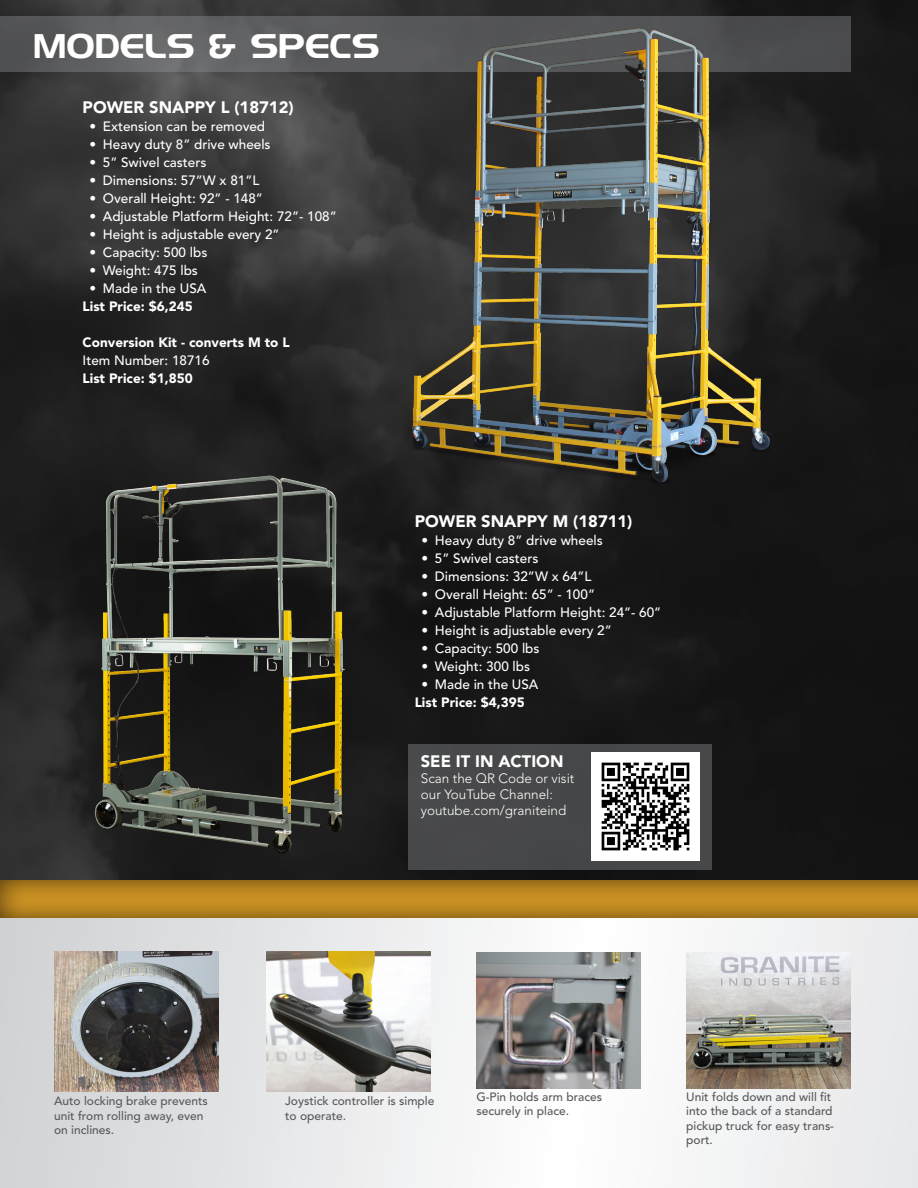
<style>
.page{position:relative;width:918px;height:1188px;background:#fff}
.page>*{position:absolute;margin:0;border:0;box-sizing:border-box;transform-origin:0 0}
.t1{font:34.05px "Denmark";color:#fff}
.t2{font:900 16.5px "Avenir LT Std";color:#fff}
.t3{font:500 13.5px "Avenir LT Std";color:#fff}
.t4{font:900 13.5px "Avenir LT Std";color:#fff}
.t5{font:300 13.5px/16.2px "Avenir LT Std";color:#fff}
.t6{font:500 12px/14.4px "Avenir LT Std";color:#58595b}
.t7{font:500 12px/14.4px "Avenir LT Std";color:#57585a}
</style>
<div class="page">
<img style="left:0;top:0;width:918px;height:880px">
<svg style="left:0;top:920px;width:918px;height:268px"></svg>
<div style="left:0;top:880px;width:918px;height:40px;background:#231f20;opacity:.75"></div>
<img style="left:267px;top:952px;width:164px;height:139px">
<img style="left:54px;top:952px;width:164px;height:139px">
<img style="left:476px;top:952px;width:165px;height:136px">
<img style="left:51px;top:456px;width:331px;height:412px">
<img style="left:686px;top:952px;width:164px;height:136px">
<svg style="left:0;top:16px;width:850px;height:56px;background:#5b5c5d"></svg>
<img style="left:378px;top:0;width:411px;height:525px">
<div style="left:408px;top:744px;width:304px;height:125px;background:#48484a"></div>
<img style="left:592px;top:753px;width:108px;height:108px">
<p class="t1" style="left:33px;top:25px;width:348px">MODELS &amp; SPECS</p>
<p class="t2" style="left:83px;top:97px;width:213px">POWER SNAPPY L (18712)</p>
<p class="t3" style="left:89px;top:118px;width:177px">• Extension can be removed</p>
<p class="t3" style="left:89px;top:136px;width:183px">• Heavy duty 8” drive wheels</p>
<p class="t3" style="left:89px;top:154px;width:119px">• 5” Swivel casters</p>
<p class="t3" style="left:89px;top:172px;width:172px">• Dimensions: 57”W x 81”L</p>
<p class="t3" style="left:89px;top:190px;width:175px">• Overall Height: 92” - 148”</p>
<p class="t3" style="left:89px;top:208px;width:249px">• Adjustable Platform Height: 72”- 108”</p>
<p class="t3" style="left:89px;top:226px;width:192px">• Height is adjustable every 2”</p>
<p class="t3" style="left:89px;top:244px;width:120px">• Capacity: 500 lbs</p>
<p class="t3" style="left:89px;top:262px;width:110px">• Weight: 475 lbs</p>
<p class="t3" style="left:89px;top:280px;width:119px">• Made in the USA</p>
<p class="t4" style="left:83px;top:298px;width:112px">List Price: $6,245</p>
<p class="t4" style="left:83px;top:334px;width:209px">Conversion Kit - converts M to L</p>
<p class="t3" style="left:83px;top:352px;width:129px">Item Number: 18716</p>
<p class="t4" style="left:83px;top:370px;width:112px">List Price: $1,850</p>
<p class="t2" style="left:415px;top:511px;width:219px">POWER SNAPPY M (18711)</p>
<p class="t3" style="left:421px;top:533px;width:183px">• Heavy duty 8” drive wheels</p>
<p class="t3" style="left:421px;top:551px;width:119px">• 5” Swivel casters</p>
<p class="t3" style="left:421px;top:569px;width:172px">• Dimensions: 32”W x 64”L</p>
<p class="t3" style="left:421px;top:587px;width:175px">• Overall Height: 65” - 100”</p>
<p class="t3" style="left:421px;top:605px;width:241px">• Adjustable Platform Height: 24”- 60”</p>
<p class="t3" style="left:421px;top:623px;width:192px">• Height is adjustable every 2”</p>
<p class="t3" style="left:421px;top:641px;width:120px">• Capacity: 500 lbs</p>
<p class="t3" style="left:421px;top:659px;width:110px">• Weight: 300 lbs</p>
<p class="t3" style="left:421px;top:677px;width:119px">• Made in the USA</p>
<p class="t4" style="left:415px;top:694px;width:112px">List Price: $4,395</p>
<p class="t2" style="left:421px;top:751px;width:144px">SEE IT IN ACTION</p>
<p class="t5" style="left:421px;top:770px;width:155px">Scan the QR Code or visit our YouTube Channel:</p>
<p class="t5" style="left:421px;top:803px;width:147px">youtube.com/graniteind</p>
<p class="t6" style="left:54px;top:1094px;width:155px">Auto locking brake prevents unit from rolling away, even on inclines.</p>
<p class="t6" style="left:285px;top:1094px;width:151px">Joystick controller is simple to operate.</p>
<p class="t6" style="left:476px;top:1090px;width:127px">G-Pin holds arm braces securely in place.</p>
<p class="t7" style="left:686px;top:1090px;width:149px">Unit folds down and will fit into the back of a standard pickup truck for easy trans&shy;port.</p>
</div>
